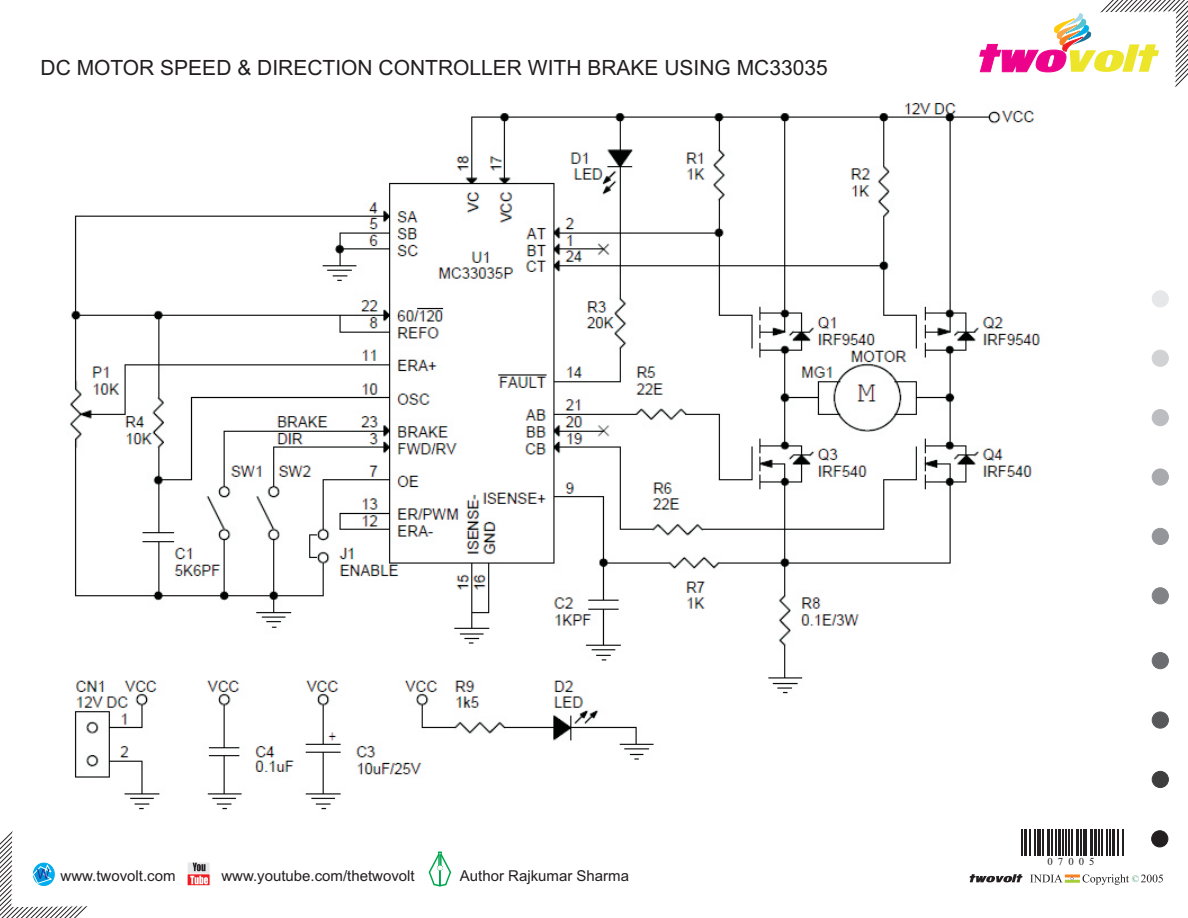
<style>
.page{position:relative;width:1188px;height:918px;background:#fff}
.page>*{position:absolute;margin:0;border:0;box-sizing:border-box;transform-origin:0 0}
.t1{font:21px "Arial";color:#231f20}
.t2{font:15px "Arial";color:#231f20}
.t3{font:10.65px "Times New Roman";letter-spacing:.475em;color:#231f20}
.t4{font:9.9px "Times New Roman";color:#53a174}
</style>
<div class="page">
<svg style="left:1021px;top:829px;width:1px;height:27px"></svg>
<hr style="left:1024px;top:829px;width:3px;height:27px;background:#231f20">
<svg style="left:1030px;top:829px;width:14px;height:27px"></svg>
<hr style="left:1047px;top:829px;width:3px;height:27px;background:#231f20">
<hr style="left:1051px;top:829px;width:2px;height:27px;background:#231f20">
<svg style="left:1056px;top:829px;width:1px;height:27px"></svg>
<hr style="left:1059px;top:829px;width:2px;height:27px;background:#231f20">
<svg style="left:1063px;top:829px;width:10px;height:27px"></svg>
<hr style="left:1076px;top:829px;width:2px;height:27px;background:#231f20">
<svg style="left:1080px;top:829px;width:7px;height:27px"></svg>
<hr style="left:1090px;top:829px;width:3px;height:27px;background:#231f20">
<hr style="left:1095px;top:829px;width:2px;height:27px;background:#231f20">
<svg style="left:1099px;top:829px;width:11px;height:27px"></svg>
<hr style="left:1112px;top:829px;width:2px;height:27px;background:#231f20">
<svg style="left:1118px;top:829px;width:5px;height:27px"></svg>
<div style="left:1152px;top:652px;width:17px;height:17px;background:#6c6d70;border:1px solid #6c6d70;border-radius:50%"></div>
<div style="left:1152px;top:712px;width:17px;height:16px;background:#57585a;border:1px solid #57585a;border-radius:50%"></div>
<div style="left:1152px;top:771px;width:17px;height:17px;background:#3e3e3f;border:1px solid #3e3e3f;border-radius:50%"></div>
<div style="left:1152px;top:831px;width:16px;height:16px;background:#231f20;border:1px solid #231f20;border-radius:50%"></div>
<div style="left:1152px;top:409px;width:17px;height:17px;background:#bcbdc0;border:1px solid #bcbdc0;border-radius:50%"></div>
<div style="left:1152px;top:469px;width:17px;height:16px;background:#a8a9ad;border:1px solid #a8a9ad;border-radius:50%"></div>
<div style="left:1152px;top:528px;width:17px;height:17px;background:#939598;border:1px solid #939598;border-radius:50%"></div>
<div style="left:1152px;top:588px;width:17px;height:16px;background:#808285;border:1px solid #808285;border-radius:50%"></div>
<div style="left:1152px;top:291px;width:17px;height:16px;background:#e6e7e9;border:1px solid #e6e7e9;border-radius:50%"></div>
<div style="left:1152px;top:350px;width:17px;height:17px;background:#d1d2d4;border:1px solid #d1d2d4;border-radius:50%"></div>
<svg style="left:979px;top:0;width:209px;height:87px"></svg>
<svg style="left:970px;top:874px;width:193px;height:11px"></svg>
<svg style="left:187px;top:862px;width:23px;height:24px"></svg>
<svg style="left:187px;top:863px;width:23px;height:23px"></svg>
<svg style="left:0;top:831px;width:88px;height:87px"></svg>
<svg style="left:428px;top:851px;width:24px;height:36px"></svg>
<img style="left:70px;top:85px;width:982px;height:725px">
<h1 class="t1" style="left:41px;top:60px;width:789px">DC MOTOR SPEED &amp; DIRECTION CONTROLLER WITH BRAKE USING MC33035</h1>
<p class="t3" style="left:1048px;top:858px;width:49px">07005</p>
<p class="t2" style="left:61px;top:870px;width:117px">www.twovolt.com</p>
<p class="t2" style="left:221px;top:870px;width:195px">www.youtube.com/thetwovolt</p>
<p class="t2" style="left:460px;top:870px;width:171px">Author Rajkumar Sharma</p>
<p class="t4" style="left:1132px;top:875px;width:9px">©</p>
</div>
